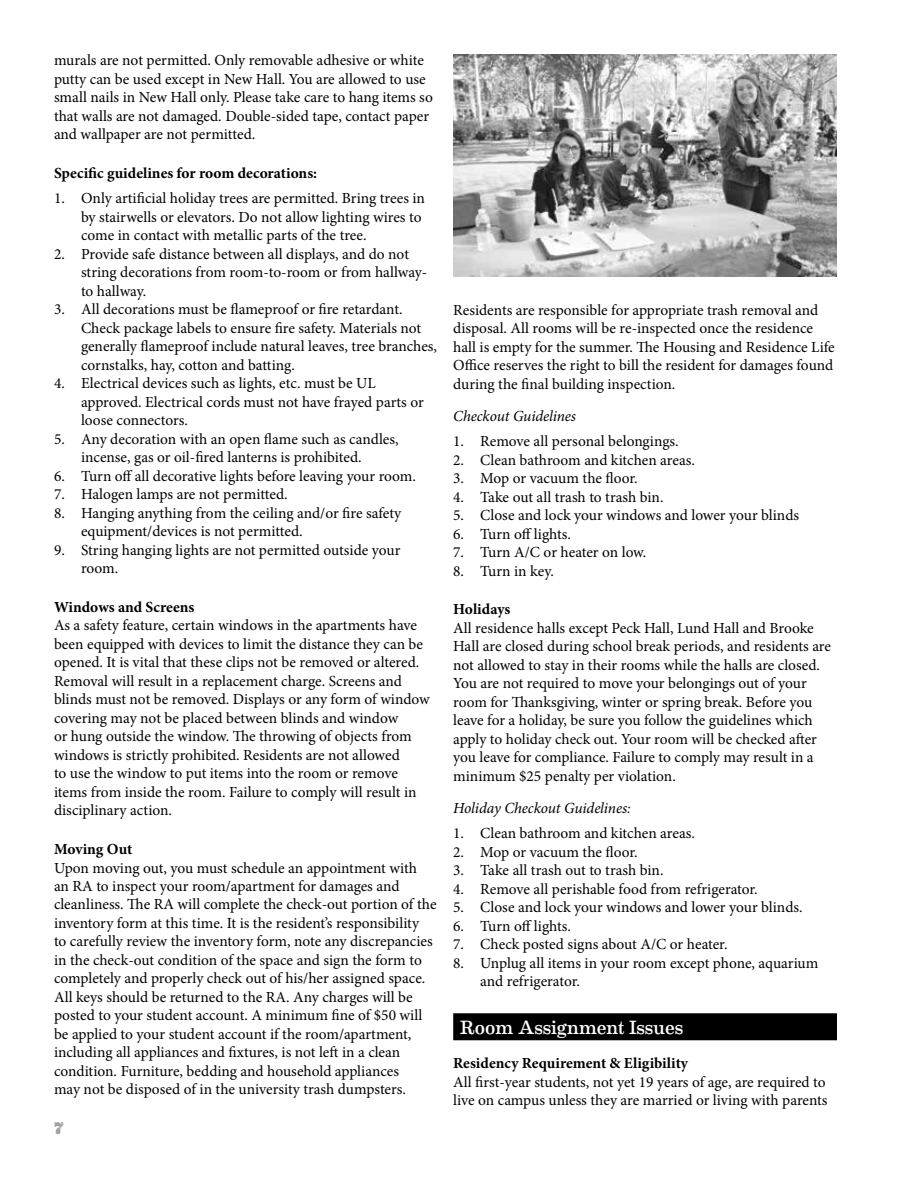
<style>
.page{position:relative;width:918px;height:1188px;background:#fff}
.page>*{position:absolute;margin:0;border:0;box-sizing:border-box;transform-origin:0 0}
.t1{font:19.35px "Eames Century Modern";letter-spacing:-.01em;color:#fff}
.t2{font:900 16.8px "Eames Century Modern";color:#636466}
.t3{font:15.45px/18.5px "Minion Pro";letter-spacing:-.005em;color:#000}
.t4{font:700 15.45px "Minion Pro";color:#000}
.t5{font:italic 15.45px "Minion Pro";letter-spacing:-.01em;color:#000}
</style>
<div class="page">
<div style="left:453px;top:1013px;width:384px;height:27px;background:#000"></div>
<img style="left:453px;top:54px;width:384px;height:223px">
<p class="t3" style="left:54px;top:51px;width:380px">murals are not permitted. Only removable adhesive or white putty can be used except in New Hall. You are allowed to use small nails in New Hall only. Please take care to hang items so that walls are not damaged. Double-sided tape, contact paper and wallpaper are not permitted.</p>
<p class="t4" style="left:54px;top:162px;width:265px">Specific guidelines for room decorations:</p>
<p class="t3" style="left:81px;top:189px;width:346px;text-indent:-27px">1. Only artificial holiday trees are permitted. Bring trees in by stairwells or elevators. Do not allow lighting wires to come in contact with metallic parts of the tree.</p>
<p class="t3" style="left:81px;top:245px;width:348px;text-indent:-27px">2. Provide safe distance between all displays, and do not string decorations from room-to-room or from hallway&shy;to hallway.</p>
<p class="t3" style="left:81px;top:300px;width:358px;text-indent:-27px">3. All decorations must be flameproof or fire retardant.<br>Check package labels to ensure fire safety. Materials not generally flameproof include natural leaves, tree branches, cornstalks, hay, cotton and batting.</p>
<p class="t3" style="left:81px;top:374px;width:344px;text-indent:-27px">4. Electrical devices such as lights, etc. must be UL approved. Electrical cords must not have frayed parts or loose connectors.</p>
<p class="t3" style="left:81px;top:430px;width:319px;text-indent:-27px">5. Any decoration with an open flame such as candles, incense, gas or oil-fired lanterns is prohibited.</p>
<p class="t3" style="left:54px;top:467px;width:364px">6. Turn off all decorative lights before leaving your room.</p>
<p class="t3" style="left:54px;top:485px;width:235px">7. Halogen lamps are not permitted.</p>
<p class="t3" style="left:81px;top:504px;width:322px;text-indent:-27px">8. Hanging anything from the ceiling and/or fire safety equipment/devices is not permitted.</p>
<p class="t3" style="left:81px;top:540px;width:321px;text-indent:-27px">9. String hanging lights are not permitted outside your room.</p>
<p class="t4" style="left:54px;top:596px;width:142px">Windows and Screens</p>
<p class="t3" style="left:54px;top:616px;width:377px">As a safety feature, certain windows in the apartments have been equipped with devices to limit the distance they can be opened. It is vital that these clips not be removed or altered.<br>Removal will result in a replacement charge. Screens and blinds must not be removed. Displays or any form of window covering may not be placed between blinds and window<br>or hung outside the window. The throwing of objects from windows is strictly prohibited. Residents are not allowed<br>to use the window to put items into the room or remove items from inside the room. Failure to comply will result in disciplinary action.</p>
<p class="t4" style="left:54px;top:838px;width:80px">Moving Out</p>
<p class="t3" style="left:54px;top:858px;width:384px">Upon moving out, you must schedule an appointment with<br>an RA to inspect your room/apartment for damages and cleanliness. The RA will complete the check-out portion of the inventory form at this time. It is the resident’s responsibility<br>to carefully review the inventory form, note any discrepancies in the check-out condition of the space and sign the form to completely and properly check out of his/her assigned space.<br>All keys should be returned to the RA. Any charges will be posted to your student account. A minimum fine of $50 will be applied to your student account if the room/apartment, including all appliances and fixtures, is not left in a clean condition. Furniture, bedding and household appliances<br>may not be disposed of in the university trash dumpsters.</p>
<p class="t2" style="left:54px;top:1115px;width:11px">7</p>
<p class="t3" style="left:453px;top:301px;width:383px">Residents are responsible for appropriate trash removal and disposal. All rooms will be re-inspected once the residence hall is empty for the summer. The Housing and Residence Life Office reserves the right to bill the resident for damages found during the final building inspection.</p>
<p class="t5" style="left:453px;top:405px;width:124px">Checkout Guidelines</p>
<p class="t3" style="left:453px;top:432px;width:227px">1. Remove all personal belongings.</p>
<p class="t3" style="left:453px;top:451px;width:243px">2. Clean bathroom and kitchen areas.</p>
<p class="t3" style="left:453px;top:469px;width:186px">3. Mop or vacuum the floor.</p>
<p class="t3" style="left:453px;top:488px;width:212px">4. Take out all trash to trash bin.</p>
<p class="t3" style="left:453px;top:506px;width:347px">5. Close and lock your windows and lower your blinds</p>
<p class="t3" style="left:453px;top:525px;width:119px">6. Turn off lights.</p>
<p class="t3" style="left:453px;top:543px;width:195px">7. Turn A/C or heater on low.</p>
<p class="t3" style="left:453px;top:562px;width:102px">8. Turn in key.</p>
<p class="t4" style="left:453px;top:599px;width:59px">Holidays</p>
<p class="t3" style="left:453px;top:619px;width:379px">All residence halls except Peck Hall, Lund Hall and Brooke Hall are closed during school break periods, and residents are not allowed to stay in their rooms while the halls are closed.<br>You are not required to move your belongings out of your room for Thanksgiving, winter or spring break. Before you leave for a holiday, be sure you follow the guidelines which apply to holiday check out. Your room will be checked after you leave for compliance. Failure to comply may result in a minimum $25 penalty per violation.</p>
<p class="t5" style="left:453px;top:797px;width:179px">Holiday Checkout Guidelines:</p>
<p class="t3" style="left:453px;top:824px;width:243px">1. Clean bathroom and kitchen areas.</p>
<p class="t3" style="left:453px;top:842px;width:186px">2. Mop or vacuum the floor.</p>
<p class="t3" style="left:453px;top:861px;width:212px">3. Take all trash out to trash bin.</p>
<p class="t3" style="left:453px;top:879px;width:306px">4. Remove all perishable food from refrigerator.</p>
<p class="t3" style="left:453px;top:898px;width:351px">5. Close and lock your windows and lower your blinds.</p>
<p class="t3" style="left:453px;top:916px;width:119px">6. Turn off lights.</p>
<p class="t3" style="left:453px;top:935px;width:276px">7. Check posted signs about A/C or heater.</p>
<p class="t3" style="left:480px;top:953px;width:340px;text-indent:-27px">8. Unplug all items in your room except phone, aquarium and refrigerator.</p>
<p class="t1" style="left:460px;top:1013px;width:225px">Room Assignment Issues</p>
<p class="t4" style="left:453px;top:1052px;width:236px">Residency Requirement &amp; Eligibility</p>
<p class="t3" style="left:453px;top:1073px;width:376px">All first-year students, not yet 19 years of age, are required to live on campus unless they are married or living with parents</p>
</div>
